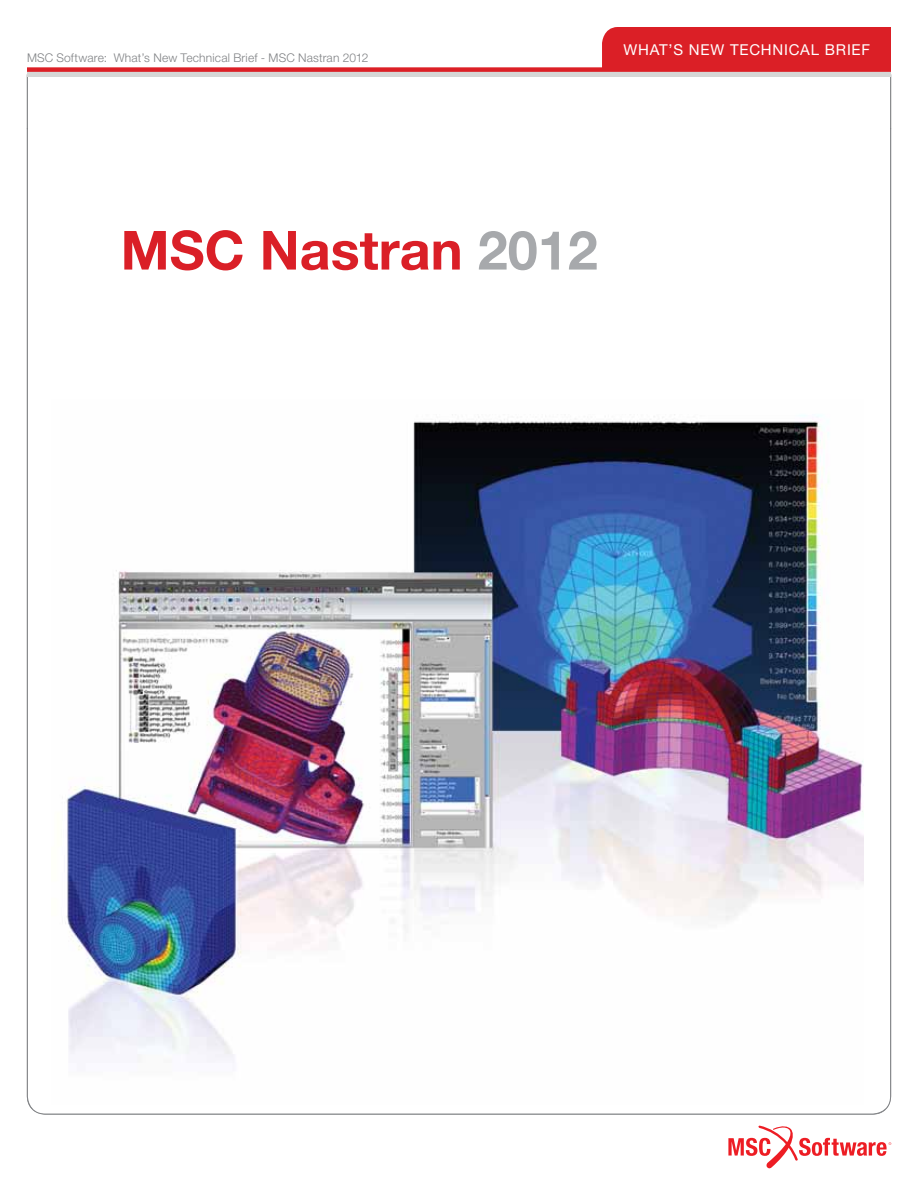
<style>
.page{position:relative;width:918px;height:1188px;background:#fff}
.page>*{position:absolute;margin:0;border:0;box-sizing:border-box;transform-origin:0 0}
.t1{font:700 54px "Helvetica Neue LT Pro";color:#da1f27}
.t2{font:15px "Helvetica Neue LT Pro";letter-spacing:.05em;color:#fff}
.t3{font:300 12px "Helvetica Neue LT Pro";letter-spacing:.015em;color:#808285}
.s1{color:#a7a9ac}
</style>
<div class="page">
<div style="left:27px;top:71px;width:864px;height:6px;background:#d6d7d6"></div>
<svg style="left:728px;top:1125px;width:163px;height:44px"></svg>
<div style="left:27px;top:67px;width:864px;height:5px;background:#dc1f26"></div>
<div style="left:602px;top:27px;width:289px;height:40px;background:#db1f26"></div>
<img style="left:65px;top:414px;width:799px;height:649px">
<p class="t3" style="left:27px;top:50px;width:343px">MSC Software: What’s New Technical Brief - MSC Nastran 2012</p>
<p class="t2" style="left:623px;top:40px;width:248px">WHAT’S NEW TECHNICAL BRIEF</p>
<h1 class="t1" style="left:121px;top:216px;width:479px">MSC Nastran <span class="s1">2012</span></h1>
</div>
